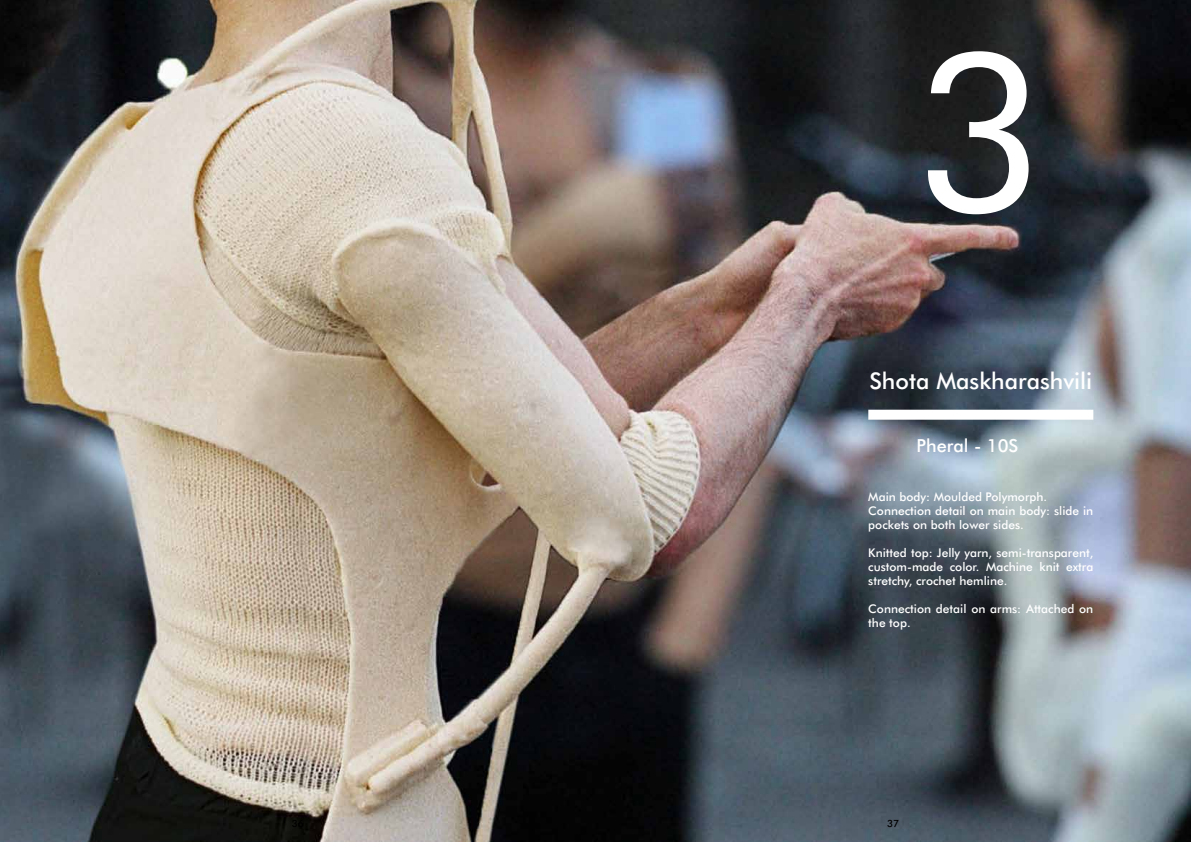
<style>
.page{position:relative;width:1191px;height:842px;background:#fff}
.page>*{position:absolute;margin:0;border:0;box-sizing:border-box;transform-origin:0 0}
.t1{font:220px "Futura BT";color:#fff}
.t2{font:500 23px "Futura BT";color:#fff}
.t3{font:500 18px "Futura BT";color:#fff}
.t4{font:500 12px/14px "Futura BT";color:#fff}
.t5{font:500 10px "Futura BT";color:#000}
</style>
<div class="page">
<img style="left:0;top:0;width:1191px;height:842px">
<div style="left:868px;top:410px;width:225px;height:10px;background:#fff"></div>
<h1 class="t1" style="left:916px;top:-2px;width:131px">3</h1>
<h2 class="t2" style="left:869px;top:367px;width:224px">Shota Maskharashvili</h2>
<h3 class="t3" style="left:916px;top:434px;width:103px">Pheral - 10S</h3>
<p class="t4" style="left:868px;top:490px;width:226px">Main body: Moulded Polymorph.<br>Connection detail on main body: slide in pockets on both lower sides.</p>
<p class="t4" style="left:868px;top:546px;width:226px;text-align:justify">Knitted top: Jelly yarn, semi-transparent, custom-made color. Machine knit extra stretchy, crochet hemline.</p>
<p class="t4" style="left:868px;top:602px;width:226px">Connection detail on arms: Attached on the top.</p>
<p class="t5" style="left:887px;top:817px;width:14px">37</p>
</div>
